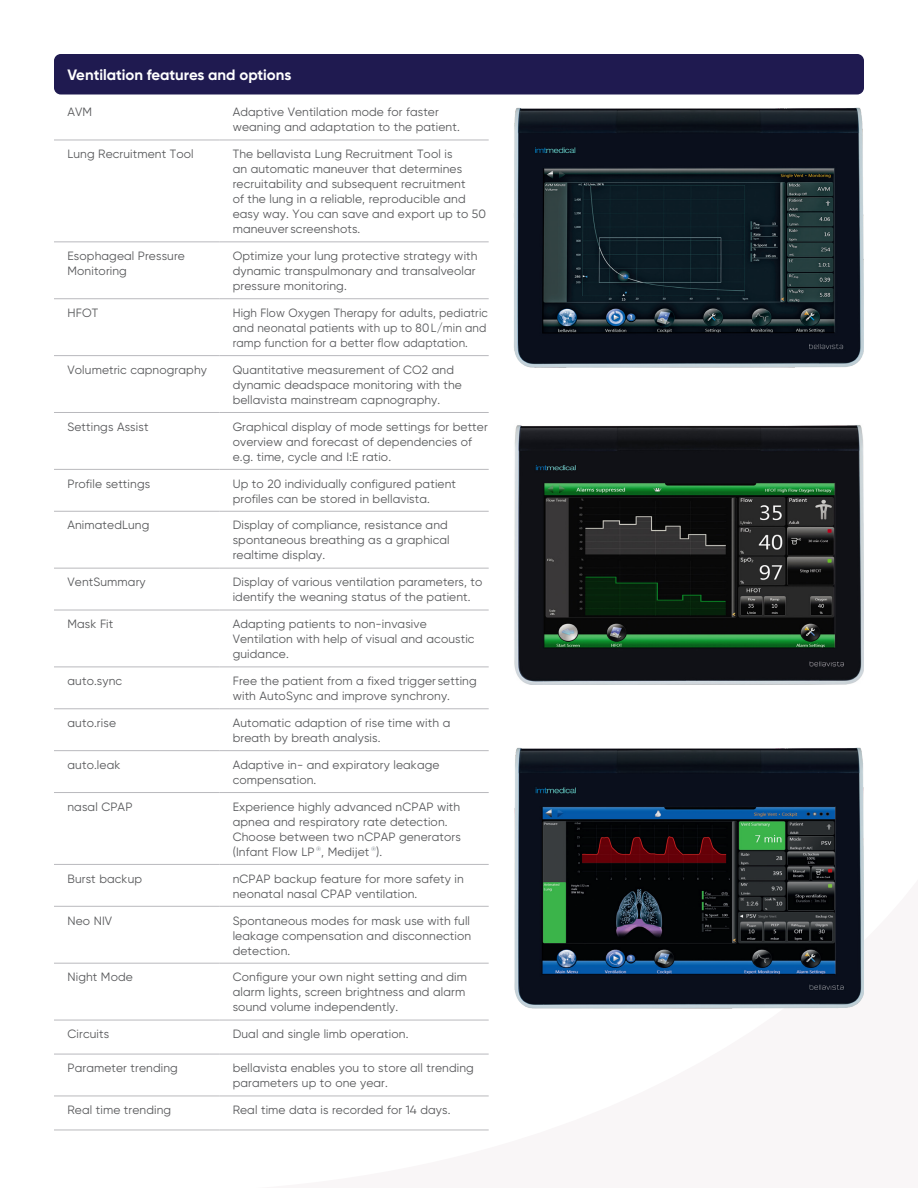
<style>
.page{position:relative;width:918px;height:1188px;background:#fff}
.page>*{position:absolute;margin:0;border:0;box-sizing:border-box;transform-origin:0 0}
.Specs_with_bullets_8{font:700 15px "Gilroy";color:#fff}
.Table_body{font:12px/15px "Gilroy";letter-spacing:.01em;color:#57585a}
.Table_body-2{font:12px/15px "Gilroy";letter-spacing:.01em;color:#57585a;text-align:justify;scale:.96 1}
</style>
<div class="page">
<svg style="left:153px;top:905px;width:336px;height:225px"></svg>
<div style="left:54px;top:54px;width:810px;height:40px;background:#1f1a50;border-radius:7px"></div>
<hr style="left:219px;top:610px;width:270px;height:1px;background:#b9b9bd">
<hr style="left:54px;top:140px;width:165px;height:1px;background:#b9b9bd">
<hr style="left:54px;top:241px;width:165px;height:1px;background:#b9b9bd">
<hr style="left:219px;top:298px;width:270px;height:1px;background:#b9b9bd">
<hr style="left:219px;top:667px;width:270px;height:1px;background:#b9b9bd">
<hr style="left:219px;top:708px;width:270px;height:1px;background:#b9b9bd">
<hr style="left:219px;top:355px;width:270px;height:1px;background:#b9b9bd">
<hr style="left:219px;top:750px;width:270px;height:1px;background:#b9b9bd">
<hr style="left:54px;top:298px;width:165px;height:1px;background:#b9b9bd">
<hr style="left:54px;top:355px;width:165px;height:1px;background:#b9b9bd">
<hr style="left:54px;top:412px;width:165px;height:1px;background:#b9b9bd">
<hr style="left:219px;top:511px;width:270px;height:1px;background:#b9b9bd">
<hr style="left:219px;top:906px;width:270px;height:1px;background:#b9b9bd">
<hr style="left:219px;top:963px;width:270px;height:1px;background:#b9b9bd">
<hr style="left:219px;top:1020px;width:270px;height:1px;background:#b9b9bd">
<hr style="left:219px;top:1054px;width:270px;height:1px;background:#b9b9bd">
<hr style="left:54px;top:469px;width:165px;height:1px;background:#b9b9bd">
<hr style="left:54px;top:511px;width:165px;height:1px;background:#b9b9bd">
<hr style="left:54px;top:610px;width:165px;height:1px;background:#b9b9bd">
<hr style="left:54px;top:667px;width:165px;height:1px;background:#b9b9bd">
<hr style="left:54px;top:708px;width:165px;height:1px;background:#b9b9bd">
<hr style="left:54px;top:750px;width:165px;height:1px;background:#b9b9bd">
<hr style="left:54px;top:792px;width:165px;height:1px;background:#b9b9bd">
<hr style="left:54px;top:864px;width:165px;height:1px;background:#b9b9bd">
<hr style="left:54px;top:906px;width:165px;height:1px;background:#b9b9bd">
<hr style="left:54px;top:963px;width:165px;height:1px;background:#b9b9bd">
<hr style="left:54px;top:1020px;width:165px;height:1px;background:#b9b9bd">
<hr style="left:54px;top:1054px;width:165px;height:1px;background:#b9b9bd">
<hr style="left:219px;top:412px;width:270px;height:1px;background:#b9b9bd">
<hr style="left:219px;top:469px;width:270px;height:1px;background:#b9b9bd">
<hr style="left:219px;top:792px;width:270px;height:1px;background:#b9b9bd">
<hr style="left:219px;top:864px;width:270px;height:1px;background:#b9b9bd">
<hr style="left:54px;top:1096px;width:165px;height:1px;background:#b9b9bd">
<hr style="left:54px;top:1130px;width:165px;height:1px;background:#b9b9bd">
<hr style="left:219px;top:1130px;width:270px;height:1px;background:#b9b9bd">
<hr style="left:219px;top:140px;width:270px;height:1px;background:#b9b9bd">
<hr style="left:219px;top:241px;width:270px;height:1px;background:#b9b9bd">
<hr style="left:219px;top:568px;width:270px;height:1px;background:#b9b9bd">
<hr style="left:54px;top:568px;width:165px;height:1px;background:#b9b9bd">
<hr style="left:219px;top:1096px;width:270px;height:1px;background:#b9b9bd">
<img style="left:514px;top:107px;width:350px;height:261px">
<img style="left:514px;top:425px;width:350px;height:259px">
<img style="left:514px;top:747px;width:350px;height:262px">
<p class="Specs_with_bullets_8" style="left:68px;top:66px;width:225px">Ventilation features and options</p>
<p class="Table_body" style="left:68px;top:105px;width:26px">AVM</p>
<p class="Table_body" style="left:233px;top:105px;width:229px">Adaptive Ventilation mode for faster weaning and adaptation to the patient.</p>
<p class="Table_body" style="left:68px;top:146px;width:128px">Lung Recruitment Tool</p>
<p class="Table_body" style="left:233px;top:146px;width:255px">The bellavista Lung Recruitment Tool is<br>an automatic maneuver that determines recruitability and subsequent recruitment<br>of the lung in a reliable, reproducible and easy way. You can save and export up to 50 maneuver screenshots.</p>
<p class="Table_body" style="left:68px;top:248px;width:119px">Esophageal Pressure<br>Monitoring</p>
<p class="Table_body" style="left:233px;top:248px;width:246px">Optimize your lung protective strategy with dynamic transpulmonary and transalveolar pressure monitoring.</p>
<p class="Table_body" style="left:68px;top:305px;width:32px">HFOT</p>
<p class="Table_body-2" style="left:233px;top:305px;width:267px">High Flow Oxygen Therapy for adults, pediatric and neonatal patients with up to 80L/min and ramp function for a better flow adaptation.</p>
<p class="Table_body" style="left:68px;top:362px;width:141px">Volumetric capnography</p>
<p class="Table_body" style="left:233px;top:362px;width:231px">Quantitative measurement of CO2 and dynamic deadspace monitoring with the bellavista mainstream capnography.</p>
<p class="Table_body" style="left:68px;top:419px;width:83px">Settings Assist</p>
<p class="Table_body" style="left:233px;top:419px;width:257px">Graphical display of mode settings for better overview and forecast of dependencies of e.g. time, cycle and I:E ratio.</p>
<p class="Table_body" style="left:68px;top:476px;width:84px">Profile settings</p>
<p class="Table_body" style="left:233px;top:476px;width:225px">Up to 20 individually configured patient profiles can be stored in bellavista.</p>
<p class="Table_body" style="left:68px;top:518px;width:83px">AnimatedLung</p>
<p class="Table_body" style="left:233px;top:518px;width:219px">Display of compliance, resistance and spontaneous breathing as a graphical realtime display.</p>
<p class="Table_body" style="left:68px;top:575px;width:80px">VentSummary</p>
<p class="Table_body" style="left:233px;top:575px;width:251px">Display of various ventilation parameters, to identify the weaning status of the patient.</p>
<p class="Table_body" style="left:68px;top:616px;width:47px">Mask Fit</p>
<p class="Table_body" style="left:233px;top:616px;width:243px">Adapting patients to non-invasive<br>Ventilation with help of visual and acoustic guidance.</p>
<p class="Table_body" style="left:68px;top:673px;width:56px">auto.sync</p>
<p class="Table_body" style="left:233px;top:673px;width:245px">Free the patient from a fixed trigger setting with AutoSync and improve synchrony.</p>
<p class="Table_body" style="left:68px;top:715px;width:50px">auto.rise</p>
<p class="Table_body" style="left:233px;top:715px;width:219px">Automatic adaption of rise time with a breath by breath analysis.</p>
<p class="Table_body" style="left:68px;top:757px;width:54px">auto.leak</p>
<p class="Table_body" style="left:233px;top:757px;width:208px">Adaptive in- and expiratory leakage compensation.</p>
<p class="Table_body" style="left:68px;top:799px;width:66px">nasal CPAP</p>
<p class="Table_body" style="left:233px;top:799px;width:230px">Experience highly advanced nCPAP with apnea and respiratory rate detection.<br>Choose between two nCPAP generators (Infant Flow LP <sup>®</sup>, Medijet <sup>®</sup>).</p>
<p class="Table_body" style="left:68px;top:871px;width:76px">Burst backup</p>
<p class="Table_body" style="left:233px;top:871px;width:233px">nCPAP backup feature for more safety in neonatal nasal CPAP ventilation.</p>
<p class="Table_body" style="left:68px;top:913px;width:46px">Neo NIV</p>
<p class="Table_body" style="left:233px;top:913px;width:240px;text-align:justify">Spontaneous modes for mask use with full leakage compensation and disconnection detection.</p>
<p class="Table_body" style="left:68px;top:970px;width:67px">Night Mode</p>
<p class="Table_body" style="left:233px;top:970px;width:236px">Configure your own night setting and dim alarm lights, screen brightness and alarm sound volume independently.</p>
<p class="Table_body" style="left:68px;top:1026px;width:43px">Circuits</p>
<p class="Table_body" style="left:233px;top:1026px;width:177px">Dual and single limb operation.</p>
<p class="Table_body" style="left:68px;top:1060px;width:112px">Parameter trending</p>
<p class="Table_body" style="left:233px;top:1060px;width:243px">bellavista enables you to store all trending parameters up to one year.</p>
<p class="Table_body" style="left:68px;top:1102px;width:105px">Real time trending</p>
<p class="Table_body" style="left:233px;top:1102px;width:219px">Real time data is recorded for 14 days.</p>
</div>
